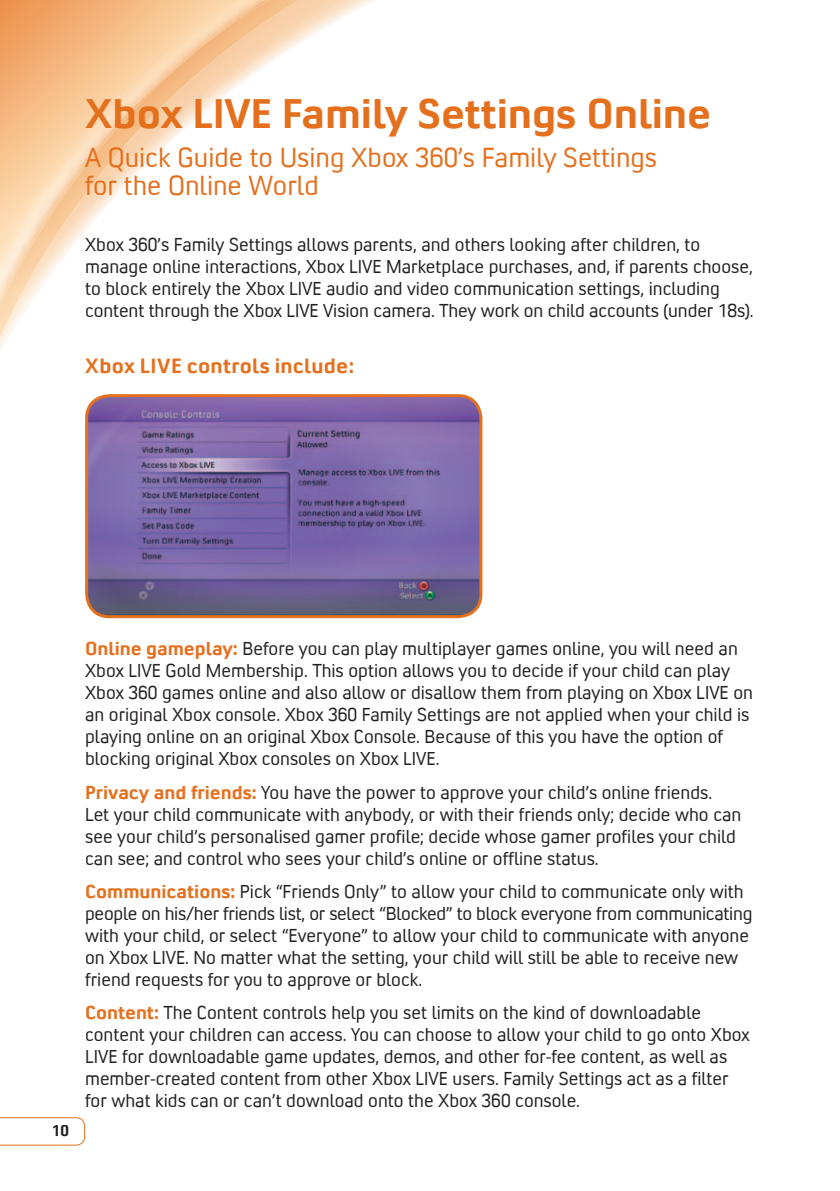
<style>
.page{position:relative;width:840px;height:1191px;background:#fff}
.page>*{position:absolute;margin:0;border:0;box-sizing:border-box;transform-origin:0 0}
.t1{font:700 42px "Convection";color:#e4701e}
.t2{font:28px/28px "Convection";color:#e4701e}
.t3{font:700 21px "Convection";letter-spacing:.01em;color:#e4701e}
.t4{font:19px/22px "Convection";color:#231f20}
.t5{font:700 16px "Convection";color:#231f20}
.s1{font-weight:700;color:#e4701e}
</style>
<div class="page">
<img style="left:0;top:0;width:299px;height:337px">
<img style="left:0;top:282px;width:200px;height:23px">
<img style="left:264px;top:0;width:5px;height:48px">
<img style="left:0;top:0;width:264px;height:282px">
<svg style="left:85px;top:394px;width:397px;height:224px;background:#7c669d"></svg>
<svg style="left:0;top:1117px;width:85px;height:28px"></svg>
<h1 class="t1" style="left:85px;top:86px;width:627px">Xbox LIVE Family Settings Online</h1>
<h2 class="t2" style="left:85px;top:142px;width:573px">A Quick Guide to Using Xbox 360’s Family Settings for the Online World</h2>
<p class="t4" style="left:85px;top:233px;width:669px">Xbox 360’s Family Settings allows parents, and others looking after children, to manage online interactions, Xbox LIVE Marketplace purchases, and, if parents choose, to block entirely the Xbox LIVE audio and video communication settings, including content through the Xbox LIVE Vision camera. They work on child accounts (under 18s).</p>
<p class="t3" style="left:85px;top:352px;width:270px">Xbox LIVE controls include:</p>
<p class="t5" style="left:52px;top:1120px;width:18px">10</p>
<p class="t4" style="left:85px;top:637px;width:669px"><span class="s1">Online gameplay:</span> Before you can play multiplayer games online, you will need an Xbox LIVE Gold Membership. This option allows you to decide if your child can play Xbox 360 games online and also allow or disallow them from playing on Xbox LIVE on an original Xbox console. Xbox 360 Family Settings are not applied when your child is playing online on an original Xbox Console. Because of this you have the option of blocking original Xbox consoles on Xbox LIVE.</p>
<p class="t4" style="left:85px;top:780px;width:657px"><span class="s1">Privacy and friends:</span> You have the power to approve your child’s online friends.<br>Let your child communicate with anybody, or with their friends only; decide who can see your child’s personalised gamer profile; decide whose gamer profiles your child can see; and control who sees your child’s online or offline status.</p>
<p class="t4" style="left:85px;top:879px;width:668px"><span class="s1">Communications:</span> Pick “Friends Only” to allow your child to communicate only with people on his/her friends list, or select “Blocked” to block everyone from communicating with your child, or select “Everyone” to allow your child to communicate with anyone on Xbox LIVE. No matter what the setting, your child will still be able to receive new friend requests for you to approve or block.</p>
<p class="t4" style="left:85px;top:1001px;width:665px"><span class="s1">Content:</span> The Content controls help you set limits on the kind of downloadable content your children can access. You can choose to allow your child to go onto Xbox LIVE for downloadable game updates, demos, and other for-fee content, as well as member-created content from other Xbox LIVE users. Family Settings act as a filter for what kids can or can’t download onto the Xbox 360 console.</p>
</div>
